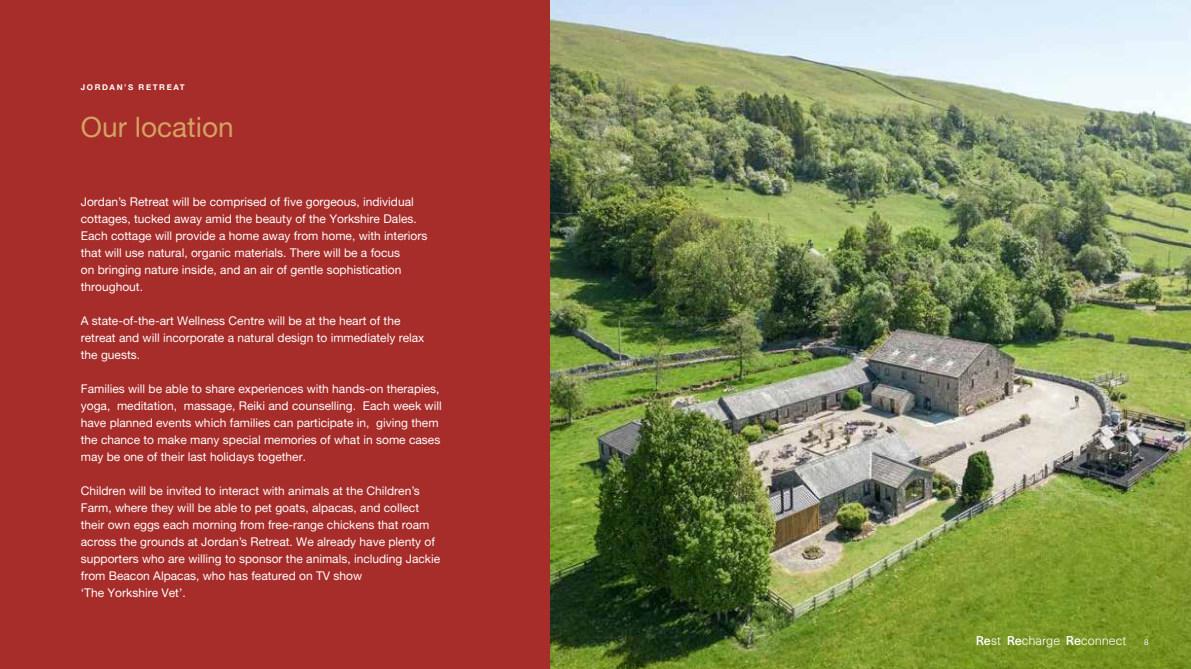
<style>
.page{position:relative;width:1191px;height:669px;background:#a72d2a}
.page>*{position:absolute;margin:0;border:0;box-sizing:border-box;transform-origin:0 0}
.t1{font:28px "Alte Haas Grotesk";color:#d4a362}
.t2{font:300 12.6px "Neue Haas Unica Pro";color:#fff}
.t3{font:12px/17px "Alte Haas Grotesk";color:#fff}
.t4{font:8px "Alte Haas Grotesk Bold";letter-spacing:.2em;color:#fff}
.t5{font:8px "Alte Haas Grotesk";color:#fff}
.s1{font-weight:500}
</style>
<div class="page">
<img style="left:550px;top:0;width:641px;height:669px">
<p class="t4" style="left:81px;top:82px;width:105px">JORDAN’S RETREAT</p>
<h1 class="t1" style="left:81px;top:111px;width:154px">Our location</h1>
<p class="t3" style="left:81px;top:193px;width:348px">Jordan’s Retreat will be comprised of five gorgeous, individual cottages, tucked away amid the beauty of the Yorkshire Dales.<br>Each cottage will provide a home away from home, with interiors that will use natural, organic materials. There will be a focus<br>on bringing nature inside, and an air of gentle sophistication throughout.</p>
<p class="t3" style="left:81px;top:312px;width:345px">A state-of-the-art Wellness Centre will be at the heart of the retreat and will incorporate a natural design to immediately relax the guests.</p>
<p class="t3" style="left:81px;top:380px;width:362px">Families will be able to share experiences with hands-on therapies, yoga, meditation, massage, Reiki and counselling. Each week will have planned events which families can participate in, giving them the chance to make many special memories of what in some cases may be one of their last holidays together.</p>
<p class="t3" style="left:81px;top:482px;width:361px">Children will be invited to interact with animals at the Children’s Farm, where they will be able to pet goats, alpacas, and collect their own eggs each morning from free-range chickens that roam across the grounds at Jordan’s Retreat. We already have plenty of supporters who are willing to sponsor the animals, including Jackie from Beacon Alpacas, who has featured on TV show<br>‘The Yorkshire Vet’.</p>
<p class="t2" style="left:976px;top:633px;width:152px"><span class="s1">Re</span>st <span class="s1">Re</span>charge <span class="s1">Re</span>connect</p>
<p class="t5" style="left:1144px;top:638px;width:6px">8</p>
</div>
